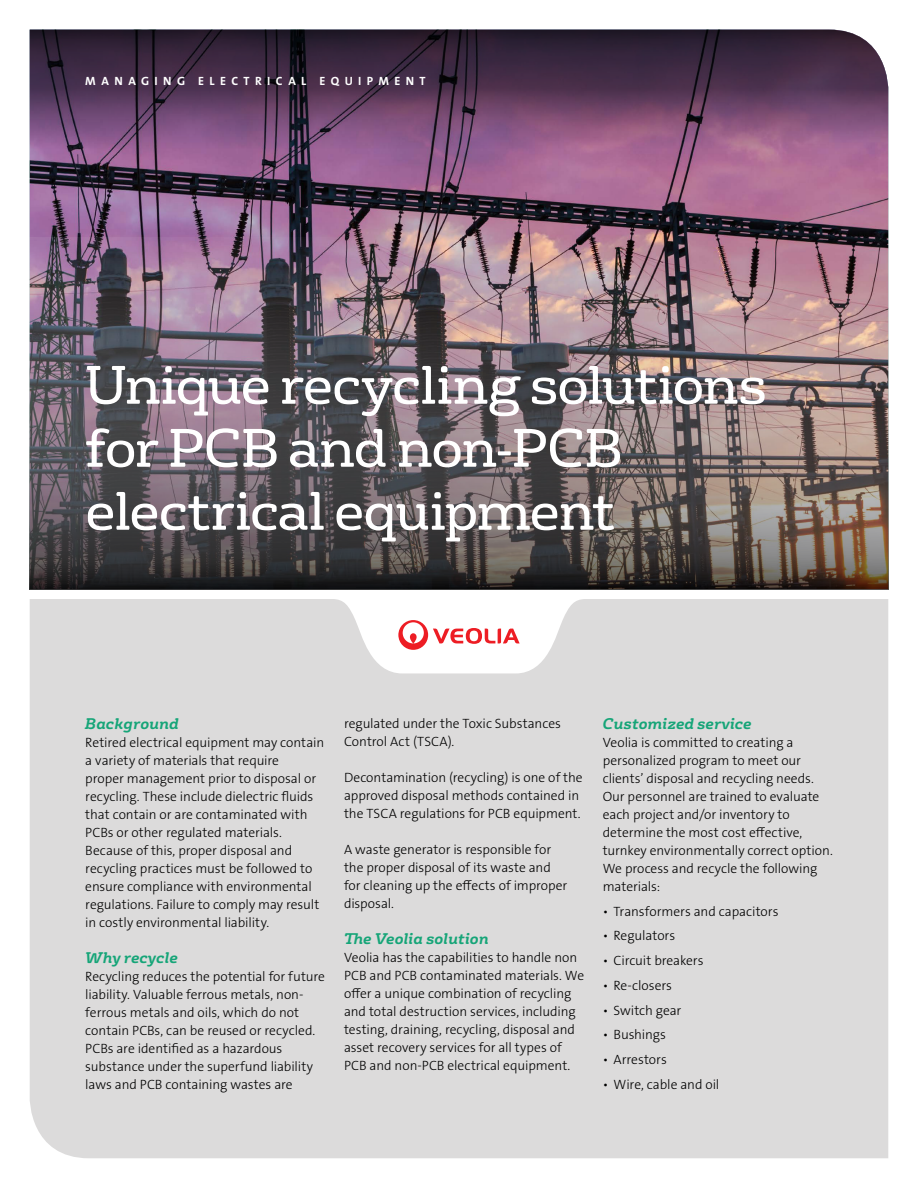
<style>
.page{position:relative;width:918px;height:1188px;background:#fff}
.page>*{position:absolute;margin:0;border:0;box-sizing:border-box;transform-origin:0 0}
.t1{font:52.5px/63px "FS Rufus";letter-spacing:-.02em;color:#fff}
.t2{font:italic 700 15px "FS Rufus";color:#16a578}
.t3{font:13.5px/18px "The Sans Veolia W3 Lig";letter-spacing:-.005em;color:#000}
.t4{font:12px "The Sans Veolia W7 Bld";letter-spacing:.45em;color:#fff}
</style>
<div class="page">
<div style="left:30px;top:673px;width:858px;height:485px;background:#dcdbdb"></div>
<svg style="left:29px;top:589px;width:860px;height:84px;fill:#dcdbdb"></svg>
<svg style="left:398px;top:620px;width:122px;height:30px"></svg>
<img style="left:30px;top:268px;width:858px;height:322px">
<svg style="left:30px;top:30px;width:858px;height:238px;background:#6e4b69"></svg>
<p class="t4" style="left:85px;top:73px;width:342px">MANAGING ELECTRICAL EQUIPMENT</p>
<h1 class="t1" style="left:85px;top:351px;width:683px">Unique recycling solutions for PCB and non-PCB electrical equipment</h1>
<p class="t2" style="left:85px;top:710px;width:95px">Background</p>
<p class="t3" style="left:85px;top:733px;width:240px">Retired electrical equipment may contain a variety of materials that require<br>proper management prior to disposal or recycling. These include dielectric fluids that contain or are contaminated with PCBs or other regulated materials.<br>Because of this, proper disposal and recycling practices must be followed to ensure compliance with environmental regulations. Failure to comply may result in costly environmental liability.</p>
<p class="t2" style="left:85px;top:944px;width:94px">Why recycle</p>
<p class="t3" style="left:85px;top:967px;width:241px">Recycling reduces the potential for future liability. Valuable ferrous metals, non&shy;ferrous metals and oils, which do not contain PCBs, can be reused or recycled.<br>PCBs are identified as a hazardous substance under the superfund liability laws and PCB containing wastes are</p>
<p class="t3" style="left:344px;top:714px;width:218px">regulated under the Toxic Substances<br>Control Act (TSCA).</p>
<p class="t3" style="left:344px;top:768px;width:240px">Decontamination (recycling) is one of the approved disposal methods contained in the TSCA regulations for PCB equipment.</p>
<p class="t3" style="left:344px;top:840px;width:225px">A waste generator is responsible for the proper disposal of its waste and for cleaning up the effects of improper disposal.</p>
<p class="t2" style="left:344px;top:925px;width:146px">The Veolia solution</p>
<p class="t3" style="left:344px;top:948px;width:242px">Veolia has the capabilities to handle non PCB and PCB contaminated materials. We offer a unique combination of recycling and total destruction services, including testing, draining, recycling, disposal and asset recovery services for all types of PCB and non-PCB electrical equipment.</p>
<p class="t2" style="left:603px;top:710px;width:151px">Customized service</p>
<p class="t3" style="left:603px;top:733px;width:232px">Veolia is committed to creating a personalized program to meet our clients’ disposal and recycling needs.<br>Our personnel are trained to evaluate each project and/or inventory to determine the most cost effective, turnkey environmentally correct option.<br>We process and recycle the following materials:</p>
<p class="t3" style="left:603px;top:902px;width:177px">• Transformers and capacitors</p>
<p class="t3" style="left:603px;top:927px;width:74px">• Regulators</p>
<p class="t3" style="left:603px;top:952px;width:102px">• Circuit breakers</p>
<p class="t3" style="left:603px;top:976px;width:71px">• Re-closers</p>
<p class="t3" style="left:603px;top:1001px;width:80px">• Switch gear</p>
<p class="t3" style="left:603px;top:1026px;width:65px">• Bushings</p>
<p class="t3" style="left:603px;top:1051px;width:66px">• Arrestors</p>
<p class="t3" style="left:603px;top:1075px;width:118px">• Wire, cable and oil</p>
</div>
